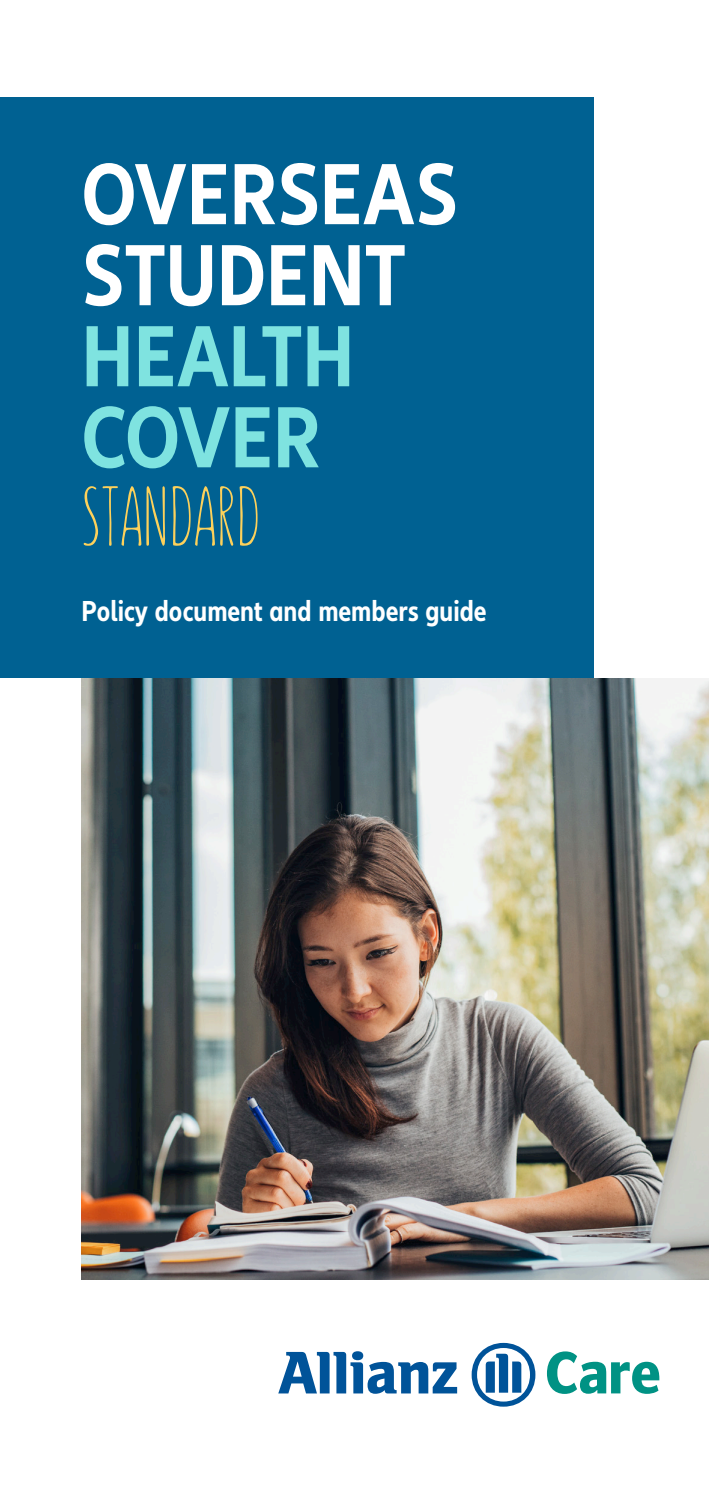
<style>
.page{position:relative;width:709px;height:1489px;background:#fff}
.page>*{position:absolute;margin:0;border:0;box-sizing:border-box;transform-origin:0 0}
.Headline_40pt{font:700 condensed 90px/81px "Allianz Neo";letter-spacing:.005em;color:#fff}
.Headline_40pt-2{font:700 condensed 90px/81px "Allianz Neo";letter-spacing:.005em;color:#7fe3e0}
.Title_35_39_75{font:85px "SUNN";color:#fdd15b}
.Title_35_39_75-2{font:700 condensed 30px "Allianz Neo";color:#fff}
</style>
<div class="page">
<img style="left:82px;top:678px;width:627px;height:601px">
<svg style="left:278px;top:1351px;width:179px;height:42px"></svg>
<svg style="left:471px;top:1342px;width:64px;height:64px"></svg>
<svg style="left:547px;top:1351px;width:112px;height:42px"></svg>
<div style="left:0;top:97px;width:593px;height:581px;background:#006192"></div>
<p class="Headline_40pt" style="left:82px;top:156px;width:378px">OVERSEAS<br>STUDENT</p>
<p class="Headline_40pt-2" style="left:82px;top:318px;width:274px">HEALTH<br>COVER</p>
<p class="Title_35_39_75" style="left:82px;top:471px;width:180px">STANDARD</p>
<p class="Title_35_39_75-2" style="left:82px;top:593px;width:406px">Policy document and members guide</p>
</div>
